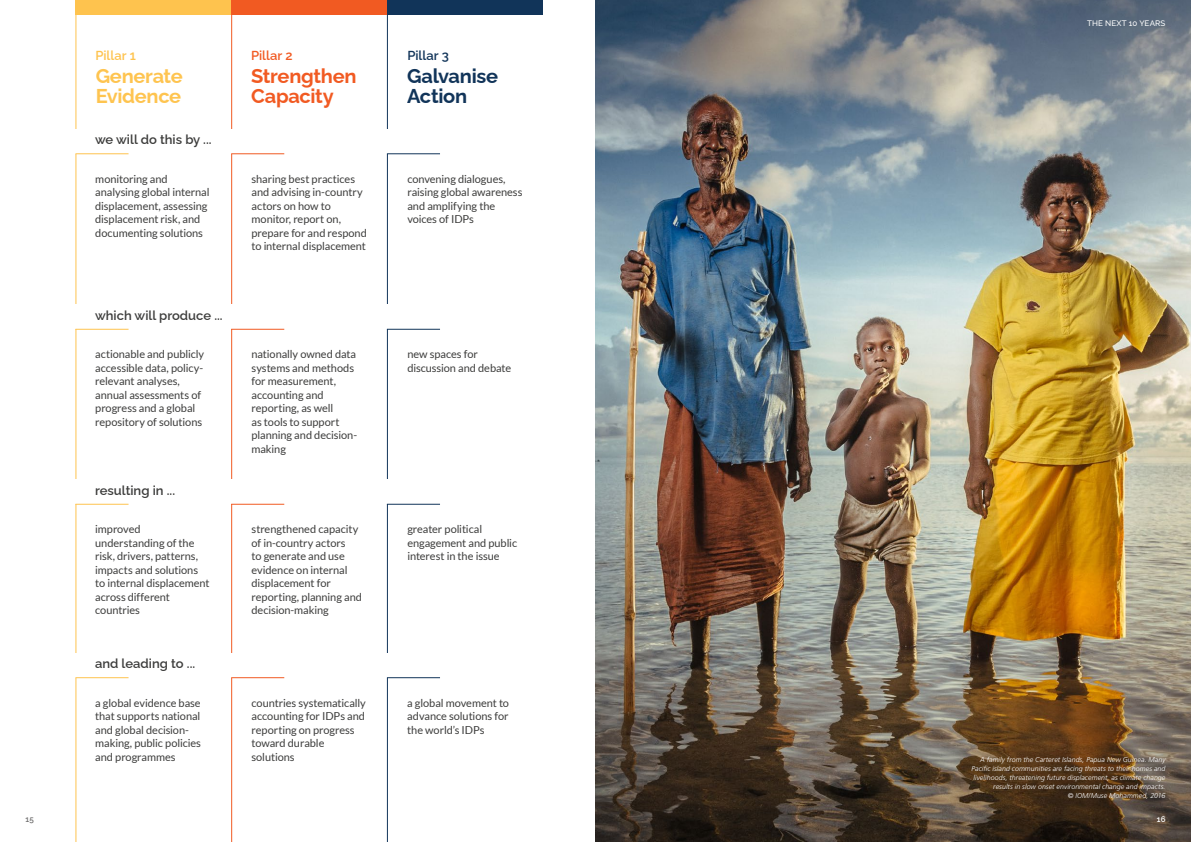
<style>
.page{position:relative;width:1191px;height:842px;background:#fff}
.page>*{position:absolute;margin:0;border:0;box-sizing:border-box;transform-origin:0 0}
.t1{font:700 20px/20.3px "Raleway";letter-spacing:-.015em;color:#f15a22}
.t2{font:700 20px/20.3px "Raleway";letter-spacing:-.015em;color:#fec450}
.t3{font:700 20px/20.3px "Raleway";letter-spacing:-.015em;color:#113459}
.t4{font:600 13px "Raleway";color:#3c3c3b}
.t5{font:600 13px "Raleway";color:#3d3d3c}
.t6{font:600 13px "Raleway";letter-spacing:-.005em;color:#113459}
.t7{font:600 13px "Raleway";letter-spacing:-.005em;color:#f15a22}
.t8{font:600 13px "Raleway";letter-spacing:-.005em;color:#fec34e}
.t9{font:11px/13.5px "Lato";letter-spacing:-.005em;color:#3d3d3c}
.t10{font:500 8px "Raleway";letter-spacing:.015em;color:#fff}
.t11{font:600 8px "Raleway";color:#717070}
.t12{font:600 8px "Raleway";color:#fff}
.t13{font:italic 300 7px/9px "Frutiger LT Std";letter-spacing:.01em;color:#fff;text-align:right}
</style>
<div class="page">
<img style="left:595px;top:0;width:596px;height:842px">
<hr style="left:231px;top:14px;width:1px;height:828px;background:#f15a22">
<hr style="left:387px;top:14px;width:1px;height:828px;background:#113459">
<hr style="left:75px;top:14px;width:1px;height:828px;background:#fec34e">
<div style="left:75px;top:0;width:156px;height:14px;background:#fec34e"></div>
<div style="left:231px;top:0;width:156px;height:14px;background:#f15a22"></div>
<div style="left:387px;top:0;width:155px;height:14px;background:#113459"></div>
<div style="left:72px;top:129px;width:470px;height:25px;background:#fff"></div>
<div style="left:72px;top:304px;width:470px;height:25px;background:#fff"></div>
<div style="left:72px;top:479px;width:470px;height:25px;background:#fff"></div>
<div style="left:72px;top:653px;width:470px;height:24px;background:#fff"></div>
<hr style="left:75px;top:329px;width:54px;height:1px;background:#fec34e">
<hr style="left:231px;top:329px;width:53px;height:1px;background:#f15a22">
<hr style="left:387px;top:329px;width:53px;height:1px;background:#113459">
<hr style="left:75px;top:504px;width:54px;height:1px;background:#fec34e">
<hr style="left:231px;top:504px;width:53px;height:1px;background:#f15a22">
<hr style="left:387px;top:504px;width:53px;height:1px;background:#113459">
<hr style="left:75px;top:153px;width:54px;height:1px;background:#fec34e">
<hr style="left:231px;top:153px;width:53px;height:1px;background:#f15a22">
<hr style="left:387px;top:153px;width:53px;height:1px;background:#113459">
<hr style="left:75px;top:677px;width:54px;height:1px;background:#fec34e">
<hr style="left:231px;top:677px;width:53px;height:1px;background:#f15a22">
<hr style="left:387px;top:677px;width:53px;height:1px;background:#113459">
<p class="t8" style="left:95px;top:45px;width:42px">Pillar 1</p>
<h1 class="t2" style="left:95px;top:63px;width:89px">Generate<br>Evidence</h1>
<p class="t4" style="left:95px;top:129px;width:118px">we will do this by ...</p>
<p class="t7" style="left:251px;top:45px;width:43px">Pillar 2</p>
<h1 class="t1" style="left:251px;top:63px;width:107px">Strengthen<br>Capacity</h1>
<p class="t6" style="left:407px;top:45px;width:43px">Pillar 3</p>
<h1 class="t3" style="left:407px;top:63px;width:92px">Galvanise<br>Action</h1>
<p class="t9" style="left:95px;top:172px;width:116px">monitoring and analysing global internal displacement, assessing displacement risk, and documenting solutions</p>
<p class="t9" style="left:251px;top:172px;width:117px">sharing best practices and advising in-country actors on how to monitor, report on, prepare for and respond to internal displacement</p>
<p class="t9" style="left:407px;top:172px;width:117px">convening dialogues, raising global awareness and amplifying the voices of IDPs</p>
<p class="t5" style="left:95px;top:305px;width:129px">which will produce ...</p>
<p class="t9" style="left:95px;top:347px;width:110px">actionable and publicly accessible data, policy&shy;relevant analyses, annual assessments of progress and a global repository of solutions</p>
<p class="t9" style="left:251px;top:347px;width:107px">nationally owned data systems and methods for measurement, accounting and reporting, as well<br>as tools to support planning and decision&shy;making</p>
<p class="t9" style="left:407px;top:347px;width:105px">new spaces for discussion and debate</p>
<p class="t4" style="left:95px;top:480px;width:82px">resulting in ...</p>
<p class="t9" style="left:95px;top:522px;width:116px">improved understanding of the risk, drivers, patterns, impacts and solutions to internal displacement across different countries</p>
<p class="t9" style="left:251px;top:522px;width:112px">strengthened capacity of in-country actors<br>to generate and use evidence on internal displacement for reporting, planning and decision-making</p>
<p class="t9" style="left:407px;top:522px;width:111px">greater political engagement and public interest in the issue</p>
<p class="t4" style="left:95px;top:653px;width:102px">and leading to ...</p>
<p class="t9" style="left:95px;top:696px;width:107px">a global evidence base that supports national and global decision&shy;making, public policies and programmes</p>
<p class="t9" style="left:251px;top:696px;width:116px">countries systematically accounting for IDPs and reporting on progress toward durable solutions</p>
<p class="t9" style="left:407px;top:696px;width:103px;text-align:justify">a global movement to advance solutions for the world’s IDPs</p>
<p class="t10" style="left:1087px;top:16px;width:80px">THE NEXT 10 YEARS</p>
<p class="t13" style="left:971px;top:755px;width:195px">A family from the Carteret Islands, Papua New Guinea. Many Pacific island communities are facing threats to their homes and livelihoods, threatening future displacement, as climate change results in slow onset environmental change and impacts.<br>© IOM/Muse Mohammed, 2016</p>
<p class="t11" style="left:26px;top:813px;width:10px">15</p>
<p class="t12" style="left:1157px;top:813px;width:10px">16</p>
</div>
